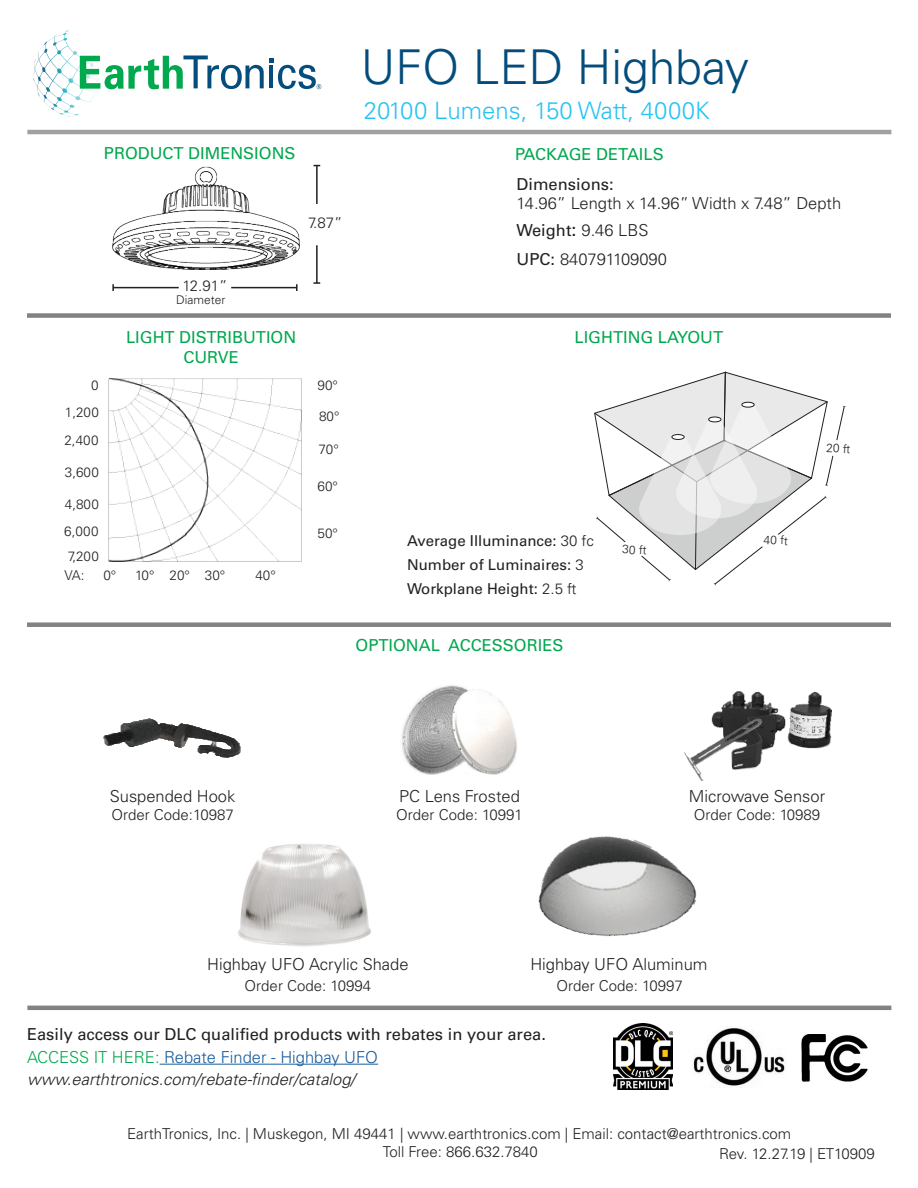
<style>
.page{position:relative;width:918px;height:1188px;background:#fff}
.page>*{position:absolute;margin:0;border:0;box-sizing:border-box;transform-origin:0 0}
.t1{font:300 48px "Univers LT Std";color:#034d7c}
.t2{font:300 24px "Univers LT Std";color:#27c3f3}
.t3{font:300 16.5px "Univers LT Std";color:#231f20}
.t4{font:16.5px/19.8px "Univers LT Std";color:#00a84e;text-align:center}
.t5{font:16.5px "Univers LT Std";color:#231f20}
.t6{font:italic 300 16.5px "Univers LT Std";color:#231f20}
.t7{font:300 16.5px "Univers LT Std";color:#175d9e}
.t8{font:300 15px "Univers LT Std";color:#231f20}
.t9{font:15px "Univers LT Std";color:#231f20}
.t10{font:300 15px "Univers LT Std";letter-spacing:-.02em;color:#231f20}
.t11{font:300 13.5px "Univers LT Std";color:#231f20}
.t12{font:300 12px "Univers LT Std";color:#231f20}
.s1{font-weight:400}
.s2{font-weight:400;font-size:18px}
.s3{font-weight:300}
.s4{color:#00a84e}
</style>
<div class="page">
<svg style="left:34px;top:31px;width:34px;height:46px"></svg>
<svg style="left:80px;top:55px;width:241px;height:34px"></svg>
<hr style="left:27px;top:130px;width:864px;height:4px;background:#a1a0a2">
<hr style="left:27px;top:1006px;width:864px;height:4px;background:#828284">
<div style="left:27px;top:622px;width:864px;height:5px;background:#828284"></div>
<div style="left:27px;top:313px;width:864px;height:5px;background:#828284"></div>
<img style="left:801px;top:1034px;width:67px;height:47px">
<img style="left:693px;top:1028px;width:92px;height:58px">
<hr style="left:160px;top:1064px;width:218px;height:1px;background:#175d9e">
<img style="left:613px;top:1024px;width:60px;height:66px">
<img style="left:112px;top:166px;width:187px;height:104px">
<hr style="left:316px;top:166px;width:2px;height:38px;background:#231f20">
<hr style="left:113px;top:287px;width:66px;height:1px;background:#231f20">
<svg style="left:112px;top:284px;width:2px;height:7px"></svg>
<hr style="left:316px;top:245px;width:2px;height:38px;background:#231f20">
<svg style="left:313px;top:282px;width:7px;height:2px"></svg>
<hr style="left:231px;top:287px;width:66px;height:1px;background:#231f20">
<svg style="left:296px;top:284px;width:2px;height:7px"></svg>
<img style="left:238px;top:844px;width:133px;height:103px">
<img style="left:402px;top:685px;width:115px;height:90px">
<img style="left:103px;top:718px;width:138px;height:40px">
<img style="left:109px;top:378px;width:192px;height:184px">
<svg style="left:594px;top:372px;width:252px;height:213px"></svg>
<div style="left:671px;top:434px;width:14px;height:6px;border:1px solid #231f20;border-radius:50%"></div>
<div style="left:708px;top:417px;width:13px;height:5px;border:1px solid #231f20;border-radius:50%"></div>
<div style="left:741px;top:402px;width:14px;height:6px;border:1px solid #231f20;border-radius:50%"></div>
<img style="left:685px;top:691px;width:147px;height:89px">
<img style="left:538px;top:836px;width:159px;height:101px">
<p class="t1" style="left:361px;top:38px;width:390px">UFO LED Highbay</p>
<p class="t2" style="left:364px;top:96px;width:348px">20100 Lumens, 150 Watt, 4000K</p>
<p class="t4" style="left:104px;top:144px;width:193px">PRODUCT DIMENSIONS</p>
<p class="t4" style="left:515px;top:144px;width:150px">PACKAGE DETAILS</p>
<p class="t8" style="left:182px;top:277px;width:47px">12.91”</p>
<p class="t12" style="left:176px;top:293px;width:51px">Diameter</p>
<p class="t8" style="left:308px;top:214px;width:36px">7.87”</p>
<p class="t5" style="left:517px;top:174px;width:99px">Dimensions:</p>
<p class="t3" style="left:517px;top:194px;width:326px">14.96” Length x 14.96” Width x 7.48” Depth</p>
<p class="t3" style="left:517px;top:221px;width:133px"><span class="s1">Weight</span><span class="s2">:</span> 9.46 LBS</p>
<p class="t3" style="left:517px;top:249px;width:152px"><span class="s1">UPC:</span> 840791109090</p>
<p class="t4" style="left:126px;top:327px;width:172px">LIGHT DISTRIBUTION<br>CURVE</p>
<p class="t4" style="left:574px;top:327px;width:150px">LIGHTING LAYOUT</p>
<p class="t11" style="left:91px;top:377px;width:9px">0</p>
<p class="t11" style="left:65px;top:404px;width:36px">1,200</p>
<p class="t11" style="left:64px;top:432px;width:36px">2,400</p>
<p class="t11" style="left:65px;top:464px;width:36px">3,600</p>
<p class="t11" style="left:65px;top:496px;width:36px">4,800</p>
<p class="t11" style="left:64px;top:523px;width:36px">6,000</p>
<p class="t11" style="left:68px;top:548px;width:33px">7,200</p>
<p class="t11" style="left:64px;top:567px;width:22px">VA:</p>
<p class="t11" style="left:103px;top:567px;width:14px">0°</p>
<p class="t11" style="left:135px;top:567px;width:92px">10° 20° 30°</p>
<p class="t11" style="left:255px;top:567px;width:22px">40°</p>
<p class="t11" style="left:318px;top:377px;width:22px">90°</p>
<p class="t11" style="left:319px;top:408px;width:22px">80°</p>
<p class="t11" style="left:318px;top:441px;width:22px">70°</p>
<p class="t11" style="left:318px;top:479px;width:22px">60°</p>
<p class="t11" style="left:318px;top:525px;width:22px">50°</p>
<p class="t9" style="left:407px;top:531px;width:188px">Average Illuminance: <span class="s3">30 fc</span></p>
<p class="t9" style="left:407px;top:555px;width:178px">Number of Luminaires: <span class="s3">3</span></p>
<p class="t9" style="left:407px;top:579px;width:171px">Workplane Height: <span class="s3">2.5 ft</span></p>
<p class="t4" style="left:356px;top:635px;width:209px">OPTIONAL ACCESSORIES</p>
<p class="t12" style="left:623px;top:542px;width:26px;rotate:3deg">30 ft</p>
<p class="t12" style="left:764px;top:532px;width:26px;rotate:3deg">40 ft</p>
<p class="t12" style="left:827px;top:440px;width:26px;rotate:3deg">20 ft</p>
<p class="t3" style="left:110px;top:786px;width:127px">Suspended Hook</p>
<p class="t8" style="left:111px;top:806px;width:124px">Order Code:10987</p>
<p class="t3" style="left:399px;top:786px;width:122px">PC Lens Frosted</p>
<p class="t8" style="left:396px;top:806px;width:128px">Order Code: 10991</p>
<p class="t3" style="left:689px;top:786px;width:138px">Microwave Sensor</p>
<p class="t8" style="left:694px;top:806px;width:128px">Order Code: 10989</p>
<p class="t3" style="left:207px;top:955px;width:203px">Highbay UFO Acrylic Shade</p>
<p class="t3" style="left:530px;top:955px;width:179px">Highbay UFO Aluminum</p>
<p class="t8" style="left:245px;top:977px;width:128px">Order Code: 10994</p>
<p class="t8" style="left:556px;top:977px;width:128px">Order Code: 10997</p>
<p class="t5" style="left:27px;top:1024px;width:520px">Easily access our DLC qualified products with rebates in your area.</p>
<p class="t7" style="left:27px;top:1047px;width:353px"><span class="s4">ACCESS IT HERE:</span> Rebate Finder - Highbay UFO</p>
<p class="t6" style="left:27px;top:1069px;width:330px">www.earthtronics.com/rebate-finder/catalog/</p>
<p class="t8" style="left:127px;top:1124px;width:666px">EarthTronics, Inc. | Muskegon, MI 49441 | www.earthtronics.com | Email: contact@earthtronics.com</p>
<p class="t8" style="left:383px;top:1142px;width:157px">Toll Free: 866.632.7840</p>
<p class="t10" style="left:719px;top:1145px;width:157px">Rev. 12.27.19 | ET10909</p>
</div>
